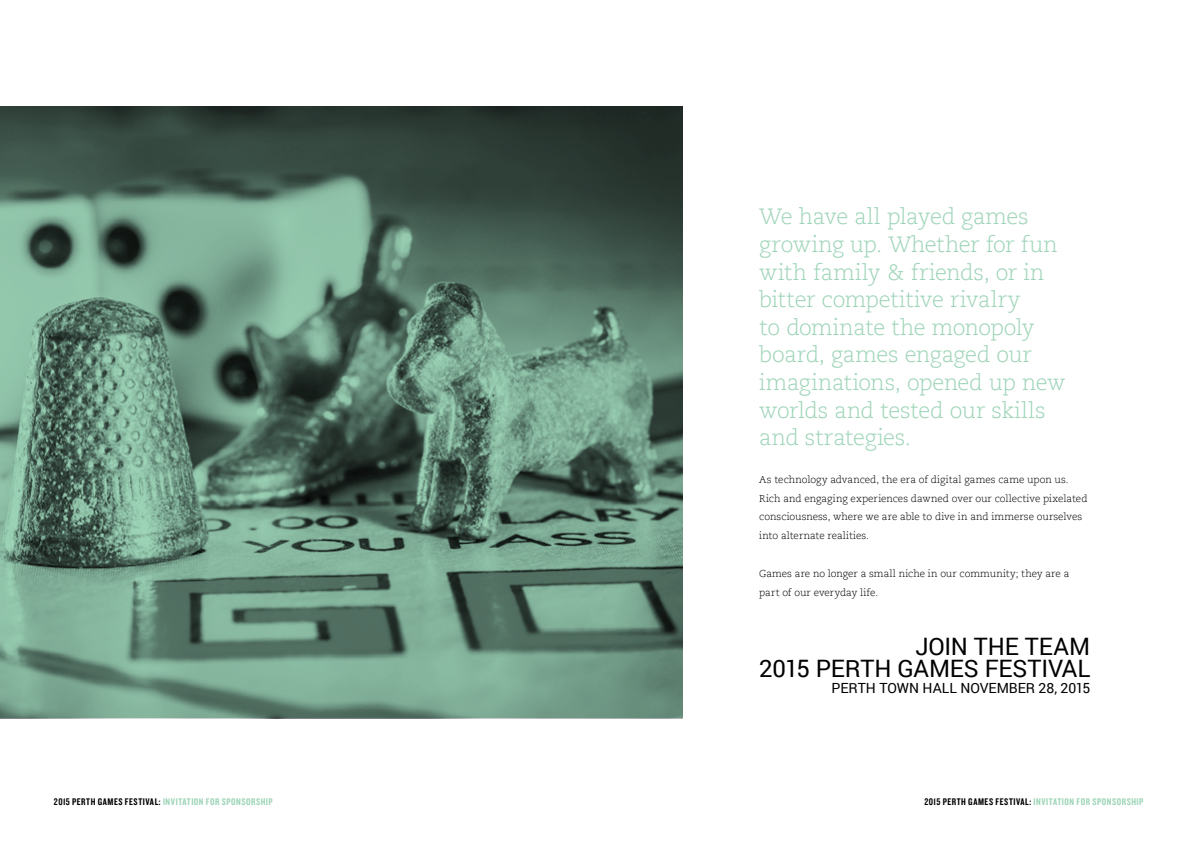
<style>
.page{position:relative;width:1191px;height:842px;background:#fff}
.page>*{position:absolute;margin:0;border:0;box-sizing:border-box;transform-origin:0 0}
.t1{font:24px/22px "Roboto";letter-spacing:-.005em;color:#000;text-align:right}
.t2{font:300 22px/27.6px "Caecilia LT Std";letter-spacing:-.015em;color:#9dd4b7}
.t3{font:14px "Roboto";letter-spacing:-.005em;color:#000}
.t4{font:300 10px/18.8px "Caecilia LT Std";color:#000}
.t5{font:10px "Knockout HTF49 Liteweight";letter-spacing:.05em;color:#9dd4b7}
.s1{color:#000}
</style>
<div class="page">
<svg style="left:0;top:107px;width:682px;height:611px"></svg>
<h2 class="t2" style="left:759px;top:203px;width:308px">We have all played games growing up. Whether for fun with family &amp; friends, or in bitter competitive rivalry<br>to dominate the monopoly board, games engaged our imaginations, opened up new worlds and tested our skills and strategies.</h2>
<p class="t4" style="left:759px;top:470px;width:330px">As technology advanced, the era of digital games came upon us.<br>Rich and engaging experiences dawned over our collective pixelated consciousness, where we are able to dive in and immerse ourselves into alternate realities.</p>
<p class="t4" style="left:759px;top:564px;width:312px">Games are no longer a small niche in our community; they are a part of our everyday life.</p>
<h1 class="t1" style="left:759px;top:634px;width:332px">JOIN THE TEAM<br>2015 PERTH GAMES FESTIVAL</h1>
<h3 class="t3" style="left:831px;top:678px;width:260px">PERTH TOWN HALL NOVEMBER 28, 2015</h3>
<p class="t5" style="left:54px;top:796px;width:220px"><span class="s1">2015 PERTH GAMES FESTIVAL:</span> INVITATION FOR SPONSORSHIP</p>
<p class="t5" style="left:924px;top:796px;width:220px"><span class="s1">2015 PERTH GAMES FESTIVAL:</span> INVITATION FOR SPONSORSHIP</p>
</div>
